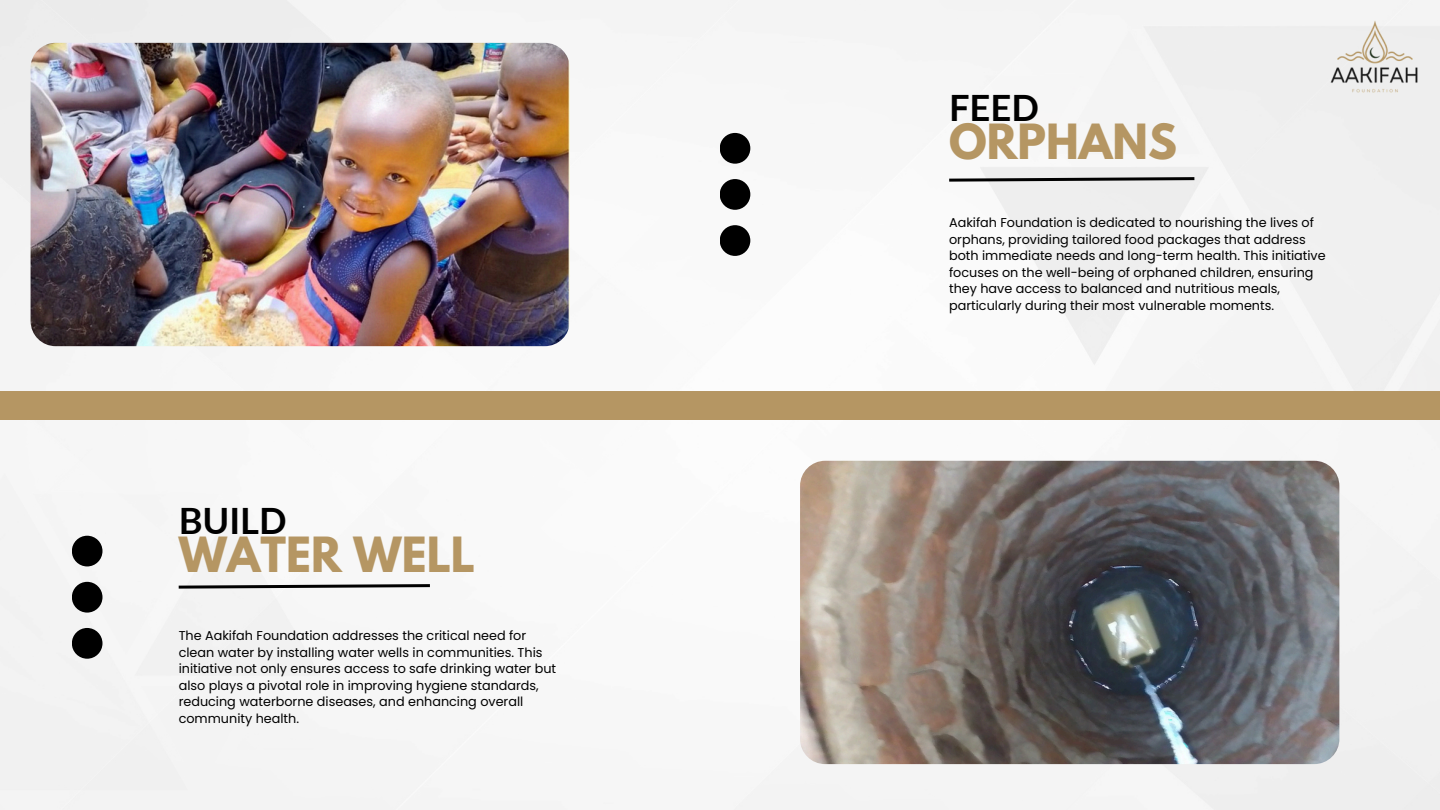
<style>
.page{position:relative;width:1440px;height:810px;background:#fff}
.page>*{position:absolute;margin:0;border:0;box-sizing:border-box;transform-origin:0 0}
.t1{font:700 43px "League Spartan";color:#b59663}
.t2{font:700 36.3px "Lato";color:#000}
.t3{font:12.8px/16.5px "Poppins";color:#000}
</style>
<div class="page">
<div style="left:0;top:391px;width:1440px;height:29px;background:#b59663"></div>
<img style="left:800px;top:461px;width:539px;height:303px">
<svg style="left:72px;top:536px;width:31px;height:123px"></svg>
<svg style="left:949px;top:177px;width:245px;height:5px"></svg>
<img style="left:31px;top:43px;width:539px;height:303px">
<svg style="left:179px;top:584px;width:251px;height:5px"></svg>
<svg style="left:720px;top:133px;width:30px;height:123px"></svg>
<img style="left:1319px;top:11px;width:111px;height:93px">
<h1 class="t2" style="left:179px;top:498px;width:110px">BUILD</h1>
<h1 class="t1" style="left:179px;top:533px;width:298px">WATER WELL</h1>
<p class="t3" style="left:179px;top:628px;width:379px">The Aakifah Foundation addresses the critical need for clean water by installing water wells in communities. This initiative not only ensures access to safe drinking water but also plays a pivotal role in improving hygiene standards, reducing waterborne diseases, and enhancing overall community health.</p>
<p class="t2" style="left:949px;top:85px;width:91px">FEED</p>
<p class="t1" style="left:949px;top:120px;width:229px">ORPHANS</p>
<h1 class="t3" style="left:949px;top:215px;width:378px">Aakifah Foundation is dedicated to nourishing the lives of orphans, providing tailored food packages that address both immediate needs and long-term health. This initiative focuses on the well-being of orphaned children, ensuring they have access to balanced and nutritious meals, particularly during their most vulnerable moments.</h1>
</div>
